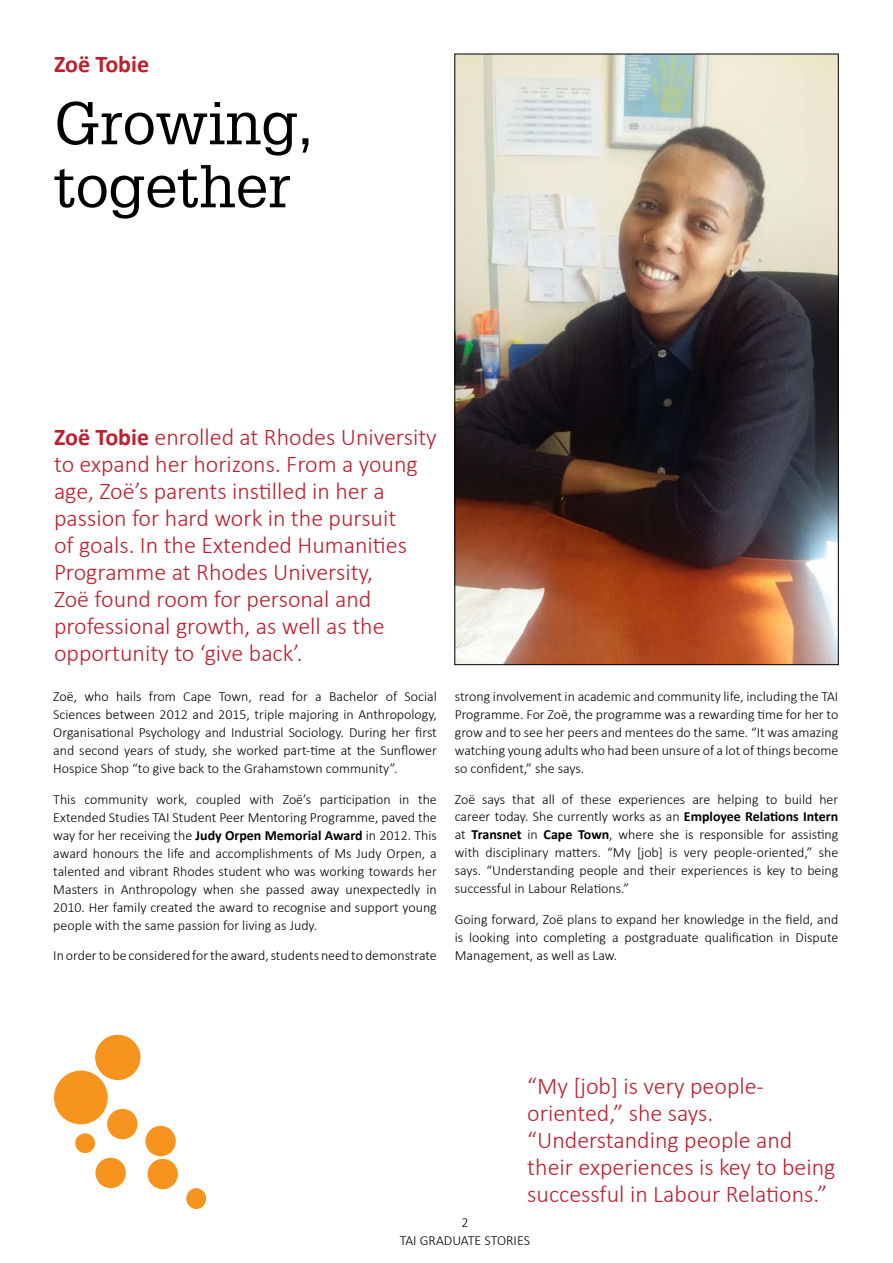
<style>
.page{position:relative;width:893px;height:1263px;background:#fff}
.page>*{position:absolute;margin:0;border:0;box-sizing:border-box;transform-origin:0 0}
.t1{font:58.95px/63px "Glypha LT Std";color:#000}
.t2{font:300 24px/27px "Calibri";color:#be1e2d}
.t3{font:700 24px "Calibri";color:#be1e2d}
.t4{font:300 13.95px/18px "Calibri";color:#000;text-align:justify}
.s1{font-weight:700}
</style>
<div class="page">
<img style="left:457px;top:56px;width:379px;height:607px">
<div style="left:107px;top:1109px;width:31px;height:30px;background:#f7941e;border-radius:50%"></div>
<div style="left:95px;top:1158px;width:31px;height:30px;background:#f7941e;border-radius:50%"></div>
<div style="left:148px;top:1159px;width:30px;height:30px;background:#f7941e;border-radius:50%"></div>
<div style="left:186px;top:1188px;width:20px;height:21px;background:#f7941e;border-radius:50%"></div>
<div style="left:95px;top:1035px;width:45px;height:45px;background:#f7941e;border-radius:50%"></div>
<div style="left:145px;top:1126px;width:31px;height:30px;background:#f7941e;border-radius:50%"></div>
<div style="left:54px;top:1070px;width:54px;height:54px;background:#f7941e;border-radius:50%"></div>
<div style="left:75px;top:1133px;width:20px;height:20px;background:#f7941e;border-radius:50%"></div>
<h2 class="t3" style="left:54px;top:49px;width:97px">Zoë Tobie</h2>
<h1 class="t1" style="left:54px;top:91px;width:261px">Growing, together</h1>
<p class="t2" style="left:54px;top:424px;width:384px"><span class="s1">Zoë Tobie</span> enrolled at Rhodes University to expand her horizons. From a young age, Zoë’s parents instilled in her a passion for hard work in the pursuit<br>of goals. In the Extended Humanities Programme at Rhodes University,<br>Zoë found room for personal and professional growth, as well as the opportunity to ‘give back’.</p>
<p class="t4" style="left:53px;top:687px;width:385px">Zoë, who hails from Cape Town, read for a Bachelor of Social Sciences between 2012 and 2015, triple majoring in Anthropology, Organisational Psychology and Industrial Sociology. During her first and second years of study, she worked part-time at the Sunflower Hospice Shop “to give back to the Grahamstown community”.</p>
<p class="t4" style="left:53px;top:790px;width:385px">This community work, coupled with Zoë’s participation in the Extended Studies TAI Student Peer Mentoring Programme, paved the way for her receiving the <span class="s1">Judy Orpen Memorial Award</span> in 2012. This award honours the life and accomplishments of Ms Judy Orpen, a talented and vibrant Rhodes student who was working towards her Masters in Anthropology when she passed away unexpectedly in 2010. Her family created the award to recognise and support young people with the same passion for living as Judy.</p>
<p class="t4" style="left:53px;top:946px;width:385px">In order to be considered for the award, students need to demonstrate</p>
<p class="t4" style="left:455px;top:687px;width:385px">strong involvement in academic and community life, including the TAI Programme. For Zoë, the programme was a rewarding time for her to grow and to see her peers and mentees do the same. “It was amazing watching young adults who had been unsure of a lot of things become so confident,” she says.</p>
<p class="t4" style="left:455px;top:790px;width:385px">Zoë says that all of these experiences are helping to build her career today. She currently works as an <span class="s1">Employee Relations Intern </span>at <span class="s1">Transnet</span> in <span class="s1">Cape Town</span>, where she is responsible for assisting with disciplinary matters. “My [job] is very people-oriented,” she says. “Understanding people and their experiences is key to being successful in Labour Relations.”</p>
<p class="t4" style="left:455px;top:910px;width:385px">Going forward, Zoë plans to expand her knowledge in the field, and is looking into completing a postgraduate qualification in Dispute Management, as well as Law.</p>
<h2 class="t2" style="left:527px;top:1072px;width:310px">“My [job] is very people&shy;oriented,” she says. “Understanding people and their experiences is key to being successful in Labour Relations.”</h2>
<p class="t4" style="left:400px;top:1213px;width:132px;text-align:center">2<br>TAI GRADUATE STORIES</p>
</div>
